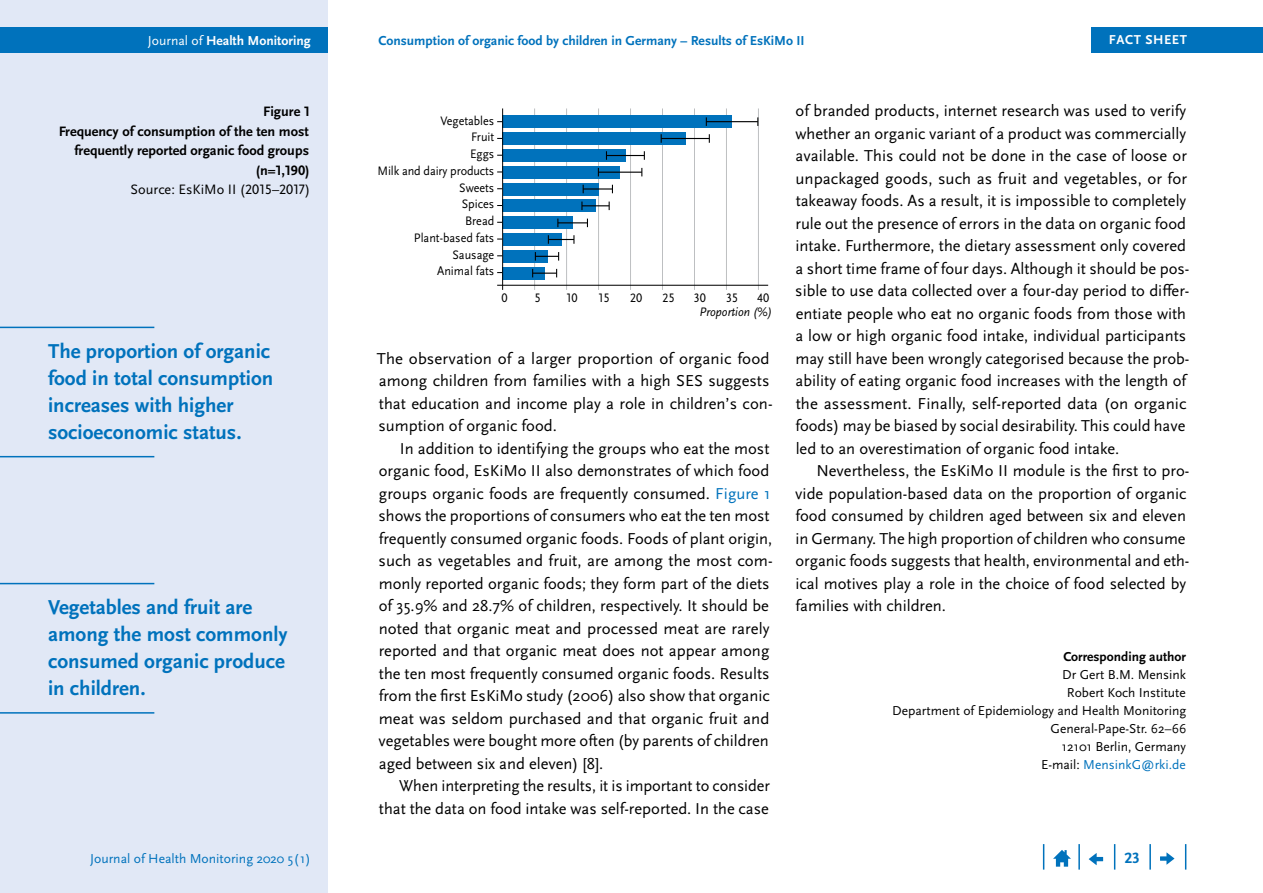
<style>
.page{position:relative;width:1263px;height:893px;background:#fff}
.page>*{position:absolute;margin:0;border:0;box-sizing:border-box;transform-origin:0 0}
.t1{font:700 21px/27px "Scala Sans Pro";color:#0072bc}
.Copy_Einzug{font:16.5px/22.5px "Scala Sans Pro";color:#000}
.t2{font:700 15.75px "Scala Sans Pro";color:#0072bc}
.t3{font:700 14.25px/19.5px "Scala Sans Pro";color:#000;text-align:right}
.t4{font:14.25px "Scala Sans Pro";color:#000}
.t5{font:700 13.65px "Scala Sans Pro";color:#0072bc}
.t6{font:13.65px "Scala Sans Pro";color:#0072bc}
.t7{font:700 13.65px "Scala Sans Pro";color:#fff}
.Impressum_klein{font:13.5px/18px "Scala Sans Pro";color:#000;text-align:center}
.Impressum_klein-2{font:13.5px "Scala Sans Pro";color:#0072bc}
.t8{font:700 13.5px "Scala Sans Pro";color:#000}
.t9{font:700 13.5px "Scala Sans Pro";letter-spacing:.04em;color:#fff}
.t10{font:12.9px/16.8px "Scala Sans Pro";color:#000;text-align:right;scale:.95 1}
.t11{font:italic 12.9px/14.2px "Scala Sans Pro";color:#000;text-align:center;scale:.95 1}
.s1{font-weight:400}
.s2{font-style:normal}
.s3{color:#0072bc}
.s4{color:#000}
</style>
<div class="page">
<div style="left:0;top:0;width:327px;height:893px;background:#e1e8f6"></div>
<div style="left:0;top:28px;width:327px;height:25px;background:#0072bc"></div>
<svg style="left:1185px;top:844px;width:1px;height:26px"></svg>
<hr style="left:1149px;top:844px;width:2px;height:26px;background:#0072bc">
<svg style="left:1114px;top:844px;width:1px;height:26px"></svg>
<hr style="left:1078px;top:844px;width:2px;height:26px;background:#0072bc">
<svg style="left:1043px;top:844px;width:1px;height:26px"></svg>
<svg style="left:1053px;top:850px;width:18px;height:17px"></svg>
<svg style="left:1089px;top:853px;width:14px;height:12px"></svg>
<svg style="left:1160px;top:852px;width:14px;height:13px"></svg>
<div style="left:1091px;top:28px;width:172px;height:25px;background:#0072bc"></div>
<hr style="left:0;top:327px;width:154px;height:1px;background:#0072bc">
<hr style="left:0;top:456px;width:154px;height:1px;background:#0072bc">
<hr style="left:566px;top:108px;width:1px;height:182px;background:#bcbec0">
<hr style="left:694px;top:108px;width:1px;height:182px;background:#bcbec0">
<hr style="left:758px;top:108px;width:1px;height:182px;background:#bcbec0">
<hr style="left:630px;top:108px;width:1px;height:182px;background:#bcbec0">
<hr style="left:598px;top:108px;width:1px;height:182px;background:#bcbec0">
<hr style="left:726px;top:108px;width:1px;height:182px;background:#bcbec0">
<hr style="left:662px;top:108px;width:1px;height:182px;background:#bcbec0">
<hr style="left:534px;top:108px;width:1px;height:182px;background:#bcbec0">
<hr style="left:497px;top:285px;width:271px;height:1px;background:#000">
<div style="left:503px;top:116px;width:229px;height:12px;background:#0072bc"></div>
<div style="left:503px;top:132px;width:183px;height:13px;background:#0072bc"></div>
<div style="left:503px;top:149px;width:123px;height:12px;background:#0072bc"></div>
<div style="left:503px;top:166px;width:117px;height:12px;background:#0072bc"></div>
<div style="left:503px;top:183px;width:95px;height:12px;background:#0072bc"></div>
<div style="left:503px;top:200px;width:93px;height:12px;background:#0072bc"></div>
<div style="left:503px;top:217px;width:70px;height:12px;background:#0072bc"></div>
<div style="left:503px;top:233px;width:58px;height:13px;background:#0072bc"></div>
<div style="left:503px;top:250px;width:44px;height:12px;background:#0072bc"></div>
<div style="left:503px;top:267px;width:42px;height:12px;background:#0072bc"></div>
<hr style="left:502px;top:108px;width:1px;height:182px;background:#000">
<hr style="left:661px;top:138px;width:48px;height:1px;background:#000">
<hr style="left:706px;top:121px;width:52px;height:1px;background:#000">
<hr style="left:606px;top:155px;width:38px;height:1px;background:#000">
<hr style="left:598px;top:172px;width:44px;height:1px;background:#000">
<hr style="left:583px;top:188px;width:29px;height:2px;background:#000">
<svg style="left:581px;top:202px;width:29px;height:8px"></svg>
<svg style="left:557px;top:219px;width:31px;height:8px"></svg>
<svg style="left:548px;top:235px;width:26px;height:9px"></svg>
<svg style="left:535px;top:252px;width:24px;height:9px"></svg>
<svg style="left:532px;top:269px;width:25px;height:8px"></svg>
<hr style="left:0;top:583px;width:154px;height:1px;background:#0072bc">
<hr style="left:0;top:712px;width:154px;height:2px;background:#0072bc">
<p class="t7" style="left:148px;top:33px;width:164px"><span class="s1">Journal of</span> Health Monitoring</p>
<p class="t3" style="left:59px;top:102px;width:253px">Figure 1<br>Frequency of consumption of the ten most frequently reported organic food groups (n=1,190)</p>
<p class="t4" style="left:131px;top:181px;width:181px">Source: EsKiMo II (2015–2017)</p>
<p class="t1" style="left:48px;top:338px;width:227px">The proportion of organic food in total consumption increases with higher socioeconomic status.</p>
<p class="t1" style="left:48px;top:594px;width:241px">Vegetables and fruit are among the most commonly consumed organic produce in children.</p>
<p class="t6" style="left:90px;top:850px;width:222px">Journal of Health Monitoring 2020 5(1)</p>
<p class="t5" style="left:378px;top:33px;width:428px">Consumption of organic food by children in Germany – Results of EsKiMo II</p>
<p class="t9" style="left:1109px;top:32px;width:80px">FACT SHEET</p>
<p class="t10" style="left:377px;top:112px;width:124px">Vegetables<br>Fruit<br>Eggs<br>Milk and dairy products<br>Sweets<br>Spices<br>Bread<br>Plant-based fats<br>Sausage<br>Animal fats</p>
<p class="t10" style="left:501px;top:289px;width:8px">0</p>
<p class="t10" style="left:535px;top:289px;width:8px">5</p>
<p class="t10" style="left:565px;top:289px;width:14px">10</p>
<p class="t10" style="left:598px;top:289px;width:14px">15</p>
<p class="t10" style="left:663px;top:289px;width:14px">25</p>
<p class="t11" style="left:700px;top:291px;width:78px"><span class="s2">35<br></span>Proportion (%)</p>
<p class="t10" style="left:630px;top:289px;width:14px">20</p>
<p class="t10" style="left:694px;top:289px;width:14px">30</p>
<p class="t10" style="left:757px;top:289px;width:14px">40</p>
<p class="Copy_Einzug" style="left:377px;top:347px;width:397px">The observation of a larger proportion of organic food among children from families with a high SES suggests that education and income play a role in children’s con&shy;sumption of organic food.</p>
<p class="Copy_Einzug" style="left:379px;top:437px;width:395px;text-indent:21px">In addition to identifying the groups who eat the most organic food, EsKiMo II also demonstrates of which food groups organic foods are frequently consumed. <span class="s3">Figure 1 </span>shows the proportions of consumers who eat the ten most frequently consumed organic foods. Foods of plant origin,</p>
<p class="Copy_Einzug" style="left:378px;top:549px;width:396px">such as vegetables and fruit, are among the most com&shy;monly reported organic foods; they form part of the diets of 35.9% and 28.7% of children, respectively. It should be noted that organic meat and processed meat are rarely reported and that organic meat does not appear among the ten most frequently consumed organic foods. Results from the first EsKiMo study (2006) also show that organic meat was seldom purchased and that organic fruit and vegetables were bought more often (by parents of children aged between six and eleven) [8].</p>
<p class="Copy_Einzug" style="left:379px;top:774px;width:392px;text-align:right">When interpreting the results, it is important to consider that the data on food intake was self-reported. In the case</p>
<p class="Copy_Einzug" style="left:795px;top:99px;width:396px">of branded products, internet research was used to verify whether an organic variant of a product was commercially available. This could not be done in the case of loose or unpackaged goods, such as fruit and vegetables, or for takeaway foods. As a result, it is impossible to completely rule out the presence of errors in the data on organic food intake. Furthermore, the dietary assessment only covered a short time frame of four days. Although it should be pos&shy;sible to use data collected over a four-day period to differ&shy;entiate people who eat no organic foods from those with a low or high organic food intake, individual participants may still have been wrongly categorised because the prob&shy;ability of eating organic food increases with the length of the assessment. Finally, self-reported data (on organic foods) may be biased by social desirability. This could have led to an overestimation of organic food intake.</p>
<p class="Copy_Einzug" style="left:795px;top:459px;width:396px;text-indent:21px">Nevertheless, the EsKiMo II module is the first to pro&shy;vide population-based data on the proportion of organic food consumed by children aged between six and eleven in Germany. The high proportion of children who consume organic foods suggests that health, environmental and eth&shy;ical motives play a role in the choice of food selected by families with children.</p>
<h3 class="t8" style="left:1063px;top:648px;width:124px">Corresponding author</h3>
<p class="Impressum_klein" style="left:1062px;top:665px;width:125px">Dr Gert B.M. Mensink<br>Robert Koch Institute</p>
<p class="Impressum_klein" style="left:892px;top:701px;width:295px">Department of Epidemiology and Health Monitoring</p>
<p class="Impressum_klein" style="left:1050px;top:719px;width:137px">General-Pape-Str. 62–66</p>
<p class="Impressum_klein" style="left:1062px;top:737px;width:126px">12101 Berlin, Germany</p>
<p class="Impressum_klein-2" style="left:1041px;top:756px;width:146px"><span class="s4">E-mail:</span> MensinkG@rki.de</p>
<p class="t2" style="left:1124px;top:849px;width:17px">23</p>
</div>
